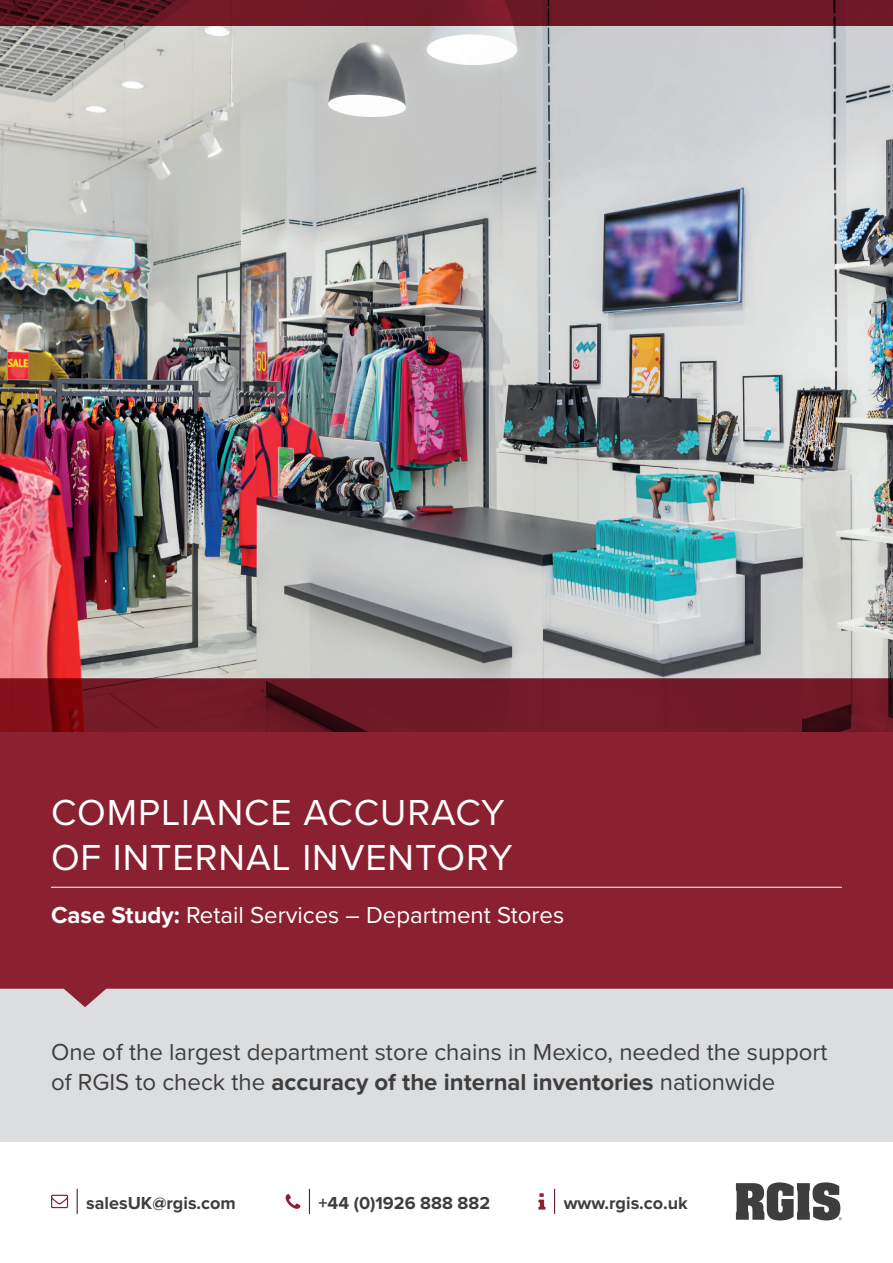
<style>
.page{position:relative;width:893px;height:1263px;background:#fff}
.page>*{position:absolute;margin:0;border:0;box-sizing:border-box;transform-origin:0 0}
.t1{font:37.5px/45px "Proxima Nova";letter-spacing:.025em;color:#fff}
.t2{font:24px/30px "Proxima Nova";color:#3e3e3f}
.t3{font:24px "Proxima Nova";color:#fff}
.t4{font:700 18px "Proxima Nova";color:#3e3e3f}
.s1{font-weight:700}
</style>
<div class="page">
<svg style="left:554px;top:1189px;width:1px;height:24px"></svg>
<svg style="left:538px;top:1193px;width:7px;height:16px"></svg>
<svg style="left:77px;top:1189px;width:1px;height:24px"></svg>
<svg style="left:51px;top:1195px;width:17px;height:13px"></svg>
<svg style="left:309px;top:1189px;width:1px;height:24px"></svg>
<svg style="left:286px;top:1194px;width:14px;height:15px"></svg>
<svg style="left:736px;top:1182px;width:106px;height:38px"></svg>
<div style="left:0;top:989px;width:893px;height:153px;background:#dcdddf"></div>
<svg style="left:0;top:731px;width:893px;height:276px;background:#902c3c"></svg>
<hr style="left:51px;top:887px;width:791px;height:1px;background:#fff">
<img style="left:0;top:26px;width:893px;height:705px">
<svg style="left:0;top:0;width:893px;height:26px;background:#6a1825"></svg>
<h1 class="t1" style="left:51px;top:788px;width:463px">COMPLIANCE ACCURACY<br>OF INTERNAL INVENTORY</h1>
<p class="t3" style="left:51px;top:897px;width:515px"><span class="s1">Case Study:</span> Retail Services – Department Stores</p>
<p class="t2" style="left:51px;top:1036px;width:778px">One of the largest department store chains in Mexico, needed the support of RGIS to check the <span class="s1">accuracy of the internal inventories</span> nationwide</p>
<p class="t4" style="left:86px;top:1192px;width:151px">salesUK@rgis.com</p>
<p class="t4" style="left:319px;top:1192px;width:173px">+44 (0)1926 888 882</p>
<p class="t4" style="left:564px;top:1192px;width:126px">www.rgis.co.uk</p>
</div>
